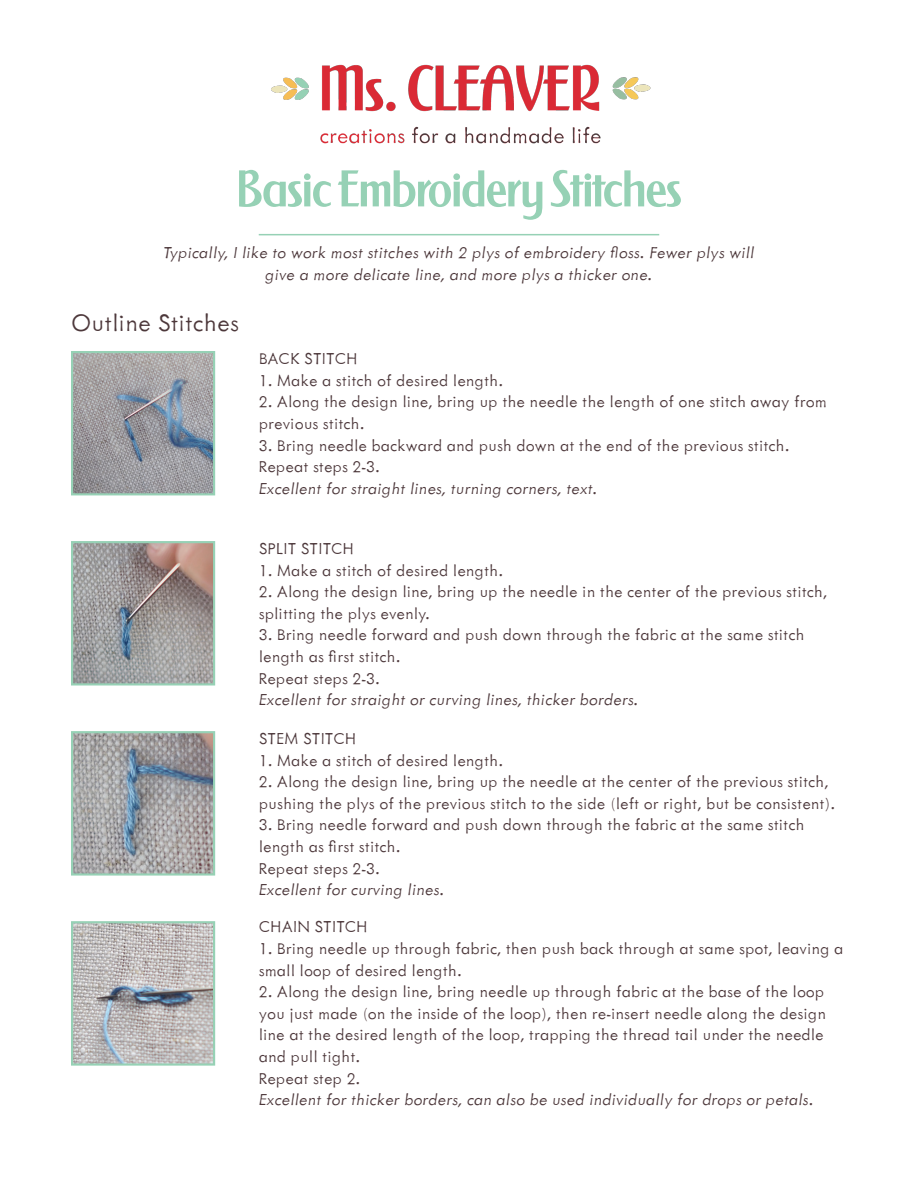
<style>
.page{position:relative;width:918px;height:1188px;background:#fff}
.page>*{position:absolute;margin:0;border:0;box-sizing:border-box;transform-origin:0 0}
.t1{font:700 54px "Saint Louis RR";color:#96d1b5}
.t2{font:300 27px "Metallophile SP8";color:#4d383b}
.t3{font:300 18px/21.6px "Metallophile SP8";color:#4d383b}
.t4{font:italic 300 18px/21.6px "Metallophile SP8";color:#4d383b;text-align:center}
</style>
<div class="page">
<img style="left:271px;top:64px;width:380px;height:80px">
<hr style="left:259px;top:234px;width:400px;height:1px;background:#96d1b5">
<img style="left:74px;top:354px;width:138px;height:138px">
<div style="left:71px;top:351px;width:144px;height:144px;border:2px solid #96d1b5"></div>
<img style="left:74px;top:544px;width:138px;height:139px">
<div style="left:71px;top:541px;width:144px;height:145px;border:2px solid #96d1b5"></div>
<img style="left:74px;top:734px;width:138px;height:139px">
<div style="left:71px;top:731px;width:144px;height:145px;border:2px solid #96d1b5"></div>
<img style="left:74px;top:924px;width:138px;height:139px">
<div style="left:71px;top:921px;width:144px;height:145px;border:2px solid #96d1b5"></div>
<h1 class="t1" style="left:237px;top:161px;width:446px">Basic Embroidery Stitches</h1>
<p class="t4" style="left:163px;top:242px;width:593px">Typically, I like to work most stitches with 2 plys of embroidery floss. Fewer plys will give a more delicate line, and more plys a thicker one.</p>
<h2 class="t2" style="left:71px;top:308px;width:170px">Outline Stitches</h2>
<p class="t3" style="left:259px;top:348px;width:101px">BACK STITCH</p>
<p class="t3" style="left:259px;top:369px;width:246px">1. Make a stitch of desired length.</p>
<p class="t3" style="left:259px;top:391px;width:570px">2. Along the design line, bring up the needle the length of one stitch away from previous stitch.</p>
<p class="t3" style="left:259px;top:434px;width:532px">3. Bring needle backward and push down at the end of the previous stitch.<br>Repeat steps 2-3.</p>
<p class="t4" style="left:259px;top:477px;width:340px">Excellent for straight lines, turning corners, text.</p>
<p class="t3" style="left:259px;top:538px;width:97px">SPLIT STITCH</p>
<p class="t3" style="left:259px;top:559px;width:246px">1. Make a stitch of desired length.</p>
<p class="t3" style="left:259px;top:581px;width:570px">2. Along the design line, bring up the needle in the center of the previous stitch, splitting the plys evenly.</p>
<p class="t3" style="left:259px;top:624px;width:547px">3. Bring needle forward and push down through the fabric at the same stitch length as first stitch.<br>Repeat steps 2-3.</p>
<p class="t4" style="left:259px;top:689px;width:382px">Excellent for straight or curving lines, thicker borders.</p>
<p class="t3" style="left:259px;top:727px;width:99px">STEM STITCH</p>
<p class="t3" style="left:259px;top:749px;width:246px">1. Make a stitch of desired length.</p>
<p class="t3" style="left:259px;top:771px;width:578px">2. Along the design line, bring up the needle at the center of the previous stitch, pushing the plys of the previous stitch to the side (left or right, but be consistent).</p>
<p class="t3" style="left:259px;top:814px;width:547px">3. Bring needle forward and push down through the fabric at the same stitch length as first stitch.<br>Repeat steps 2-3.</p>
<p class="t4" style="left:259px;top:879px;width:187px">Excellent for curving lines.</p>
<p class="t3" style="left:259px;top:916px;width:111px">CHAIN STITCH</p>
<p class="t3" style="left:259px;top:938px;width:586px">1. Bring needle up through fabric, then push back through at same spot, leaving a small loop of desired length.</p>
<p class="t3" style="left:259px;top:981px;width:569px">2. Along the design line, bring needle up through fabric at the base of the loop you just made (on the inside of the loop), then re-insert needle along the design line at the desired length of the loop, trapping the thread tail under the needle and pull tight.<br>Repeat step 2.</p>
<p class="t4" style="left:259px;top:1089px;width:557px">Excellent for thicker borders, can also be used individually for drops or petals.</p>
</div>
